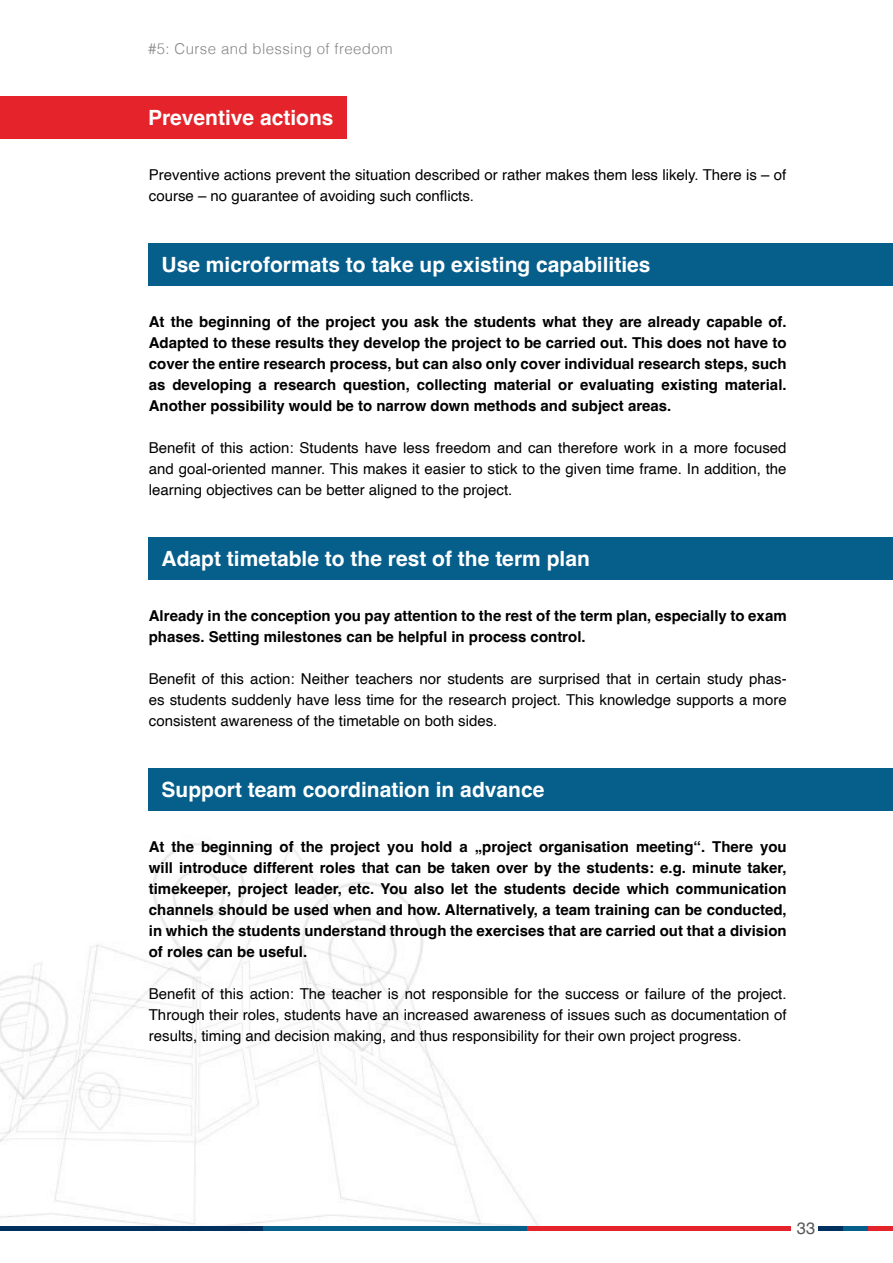
<style>
.page{position:relative;width:893px;height:1263px;background:#fff}
.page>*{position:absolute;margin:0;border:0;box-sizing:border-box;transform-origin:0 0}
.H2_blau{font:700 21px "Helvetica";color:#fff}
.t1{font:16.5px "Helvetica";color:#575756}
.p_copy_bold{font:700 15px/21px "Helvetica";color:#000;text-align:justify}
.p_copy{font:15px/21px "Helvetica";color:#000;text-align:justify}
.t2{font:300 15px "Helvetica";letter-spacing:.025em;color:#878787}
</style>
<div class="page">
<img style="left:0;top:843px;width:571px;height:388px">
<hr style="left:818px;top:1226px;width:25px;height:4px;background:#00305e">
<hr style="left:843px;top:1226px;width:26px;height:4px;background:#065e8b">
<hr style="left:869px;top:1226px;width:24px;height:4px;background:#e5232a">
<hr style="left:0;top:1226px;width:264px;height:4px;background:#00305e">
<hr style="left:264px;top:1226px;width:263px;height:4px;background:#065e8b">
<hr style="left:527px;top:1226px;width:264px;height:4px;background:#e5232a">
<div style="left:0;top:96px;width:346px;height:42px;background:#e5232a"></div>
<div style="left:149px;top:243px;width:744px;height:42px;background:#065e8b"></div>
<div style="left:149px;top:537px;width:744px;height:42px;background:#065e8b"></div>
<div style="left:149px;top:768px;width:744px;height:42px;background:#065e8b"></div>
<p class="t2" style="left:148px;top:36px;width:246px">#5: Curse and blessing of freedom</p>
<h2 class="H2_blau" style="left:148px;top:105px;width:187px">Preventive actions</h2>
<p class="p_copy" style="left:149px;top:165px;width:639px">Preventive actions prevent the situation described or rather makes them less likely. There is – of course – no guarantee of avoiding such conflicts.</p>
<h2 class="H2_blau" style="left:162px;top:252px;width:490px">Use microformats to take up existing capabilities</h2>
<p class="p_copy_bold" style="left:149px;top:313px;width:639px">At the beginning of the project you ask the students what they are already capable of.<br>Adapted to these results they develop the project to be carried out. This does not have to cover the entire research process, but can also only cover individual research steps, such as developing a research question, collecting material or evaluating existing material.<br>Another possibility would be to narrow down methods and subject areas.</p>
<p class="p_copy" style="left:149px;top:438px;width:639px">Benefit of this action: Students have less freedom and can therefore work in a more focused and goal-oriented manner. This makes it easier to stick to the given time frame. In addition, the learning objectives can be better aligned to the project.</p>
<h2 class="H2_blau" style="left:162px;top:546px;width:430px">Adapt timetable to the rest of the term plan</h2>
<p class="p_copy_bold" style="left:149px;top:607px;width:639px">Already in the conception you pay attention to the rest of the term plan, especially to exam phases. Setting milestones can be helpful in process control.</p>
<p class="p_copy" style="left:149px;top:669px;width:639px">Benefit of this action: Neither teachers nor students are surprised that in certain study phas&shy;es students suddenly have less time for the research project. This knowledge supports a more consistent awareness of the timetable on both sides.</p>
<h2 class="H2_blau" style="left:162px;top:777px;width:384px">Support team coordination in advance</h2>
<p class="p_copy_bold" style="left:149px;top:838px;width:639px">At the beginning of the project you hold a „project organisation meeting“. There you will introduce different roles that can be taken over by the students: e.g. minute taker, timekeeper, project leader, etc. You also let the students decide which communication channels should be used when and how. Alternatively, a team training can be conducted, in which the students understand through the exercises that are carried out that a division of roles can be useful.</p>
<p class="p_copy" style="left:149px;top:984px;width:639px">Benefit of this action: The teacher is not responsible for the success or failure of the project.<br>Through their roles, students have an increased awareness of issues such as documentation of results, timing and decision making, and thus responsibility for their own project progress.</p>
<p class="t1" style="left:797px;top:1215px;width:20px">33</p>
</div>
